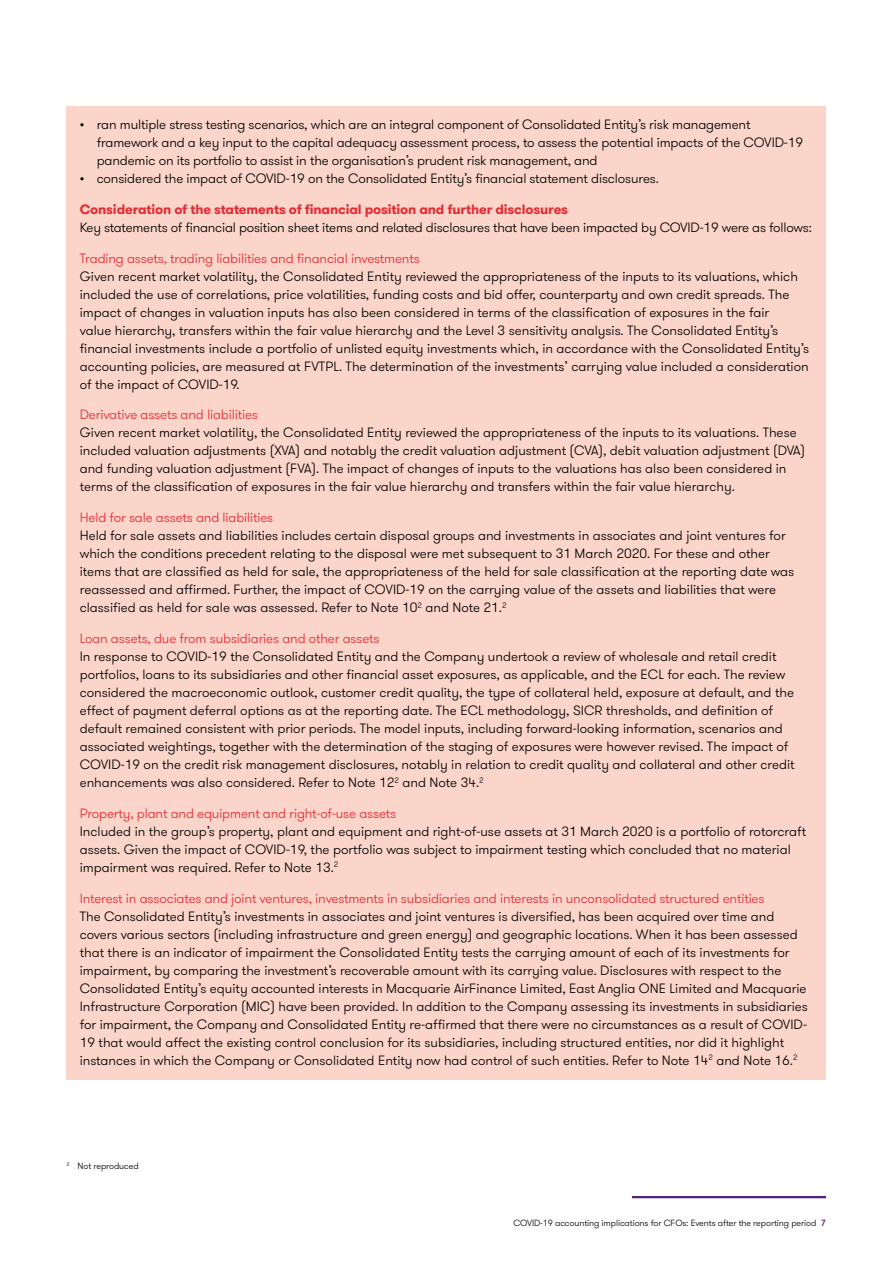
<style>
.page{position:relative;width:893px;height:1263px;background:#fff}
.page>*{position:absolute;margin:0;border:0;box-sizing:border-box;transform-origin:0 0}
.t1{font:300 13.5px/18px "GT Walsheim Pro";color:#000}
.t2{font:300 13.5px "GT Walsheim Pro";letter-spacing:-.01em;color:#e62a32}
.t3{font:700 13.5px "GT Walsheim Pro";letter-spacing:-.01em;color:#e62a32}
.t4{font:300 9px "GT Walsheim Pro";letter-spacing:-.01em;color:#000}
.s1{font-weight:500;color:#512178}
</style>
<div class="page">
<hr style="left:632px;top:1196px;width:194px;height:2px;background:#512178">
<div style="left:67px;top:106px;width:759px;height:974px;background:#fbd5ca"></div>
<p class="t1" style="left:97px;top:116px;width:708px;text-indent:-17px">• ran multiple stress testing scenarios, which are an integral component of Consolidated Entity’s risk management framework and a key input to the capital adequacy assessment process, to assess the potential impacts of the COVID-19 pandemic on its portfolio to assist in the organisation’s prudent risk management, and</p>
<p class="t1" style="left:80px;top:170px;width:581px">• considered the impact of COVID-19 on the Consolidated Entity’s financial statement disclosures.</p>
<p class="t3" style="left:80px;top:200px;width:490px">Consideration of the statements of financial position and further disclosures</p>
<p class="t1" style="left:80px;top:219px;width:734px">Key statements of financial position sheet items and related disclosures that have been impacted by COVID-19 were as follows:</p>
<p class="t2" style="left:80px;top:249px;width:342px">Trading assets, trading liabilities and financial investments</p>
<p class="t1" style="left:80px;top:267px;width:731px">Given recent market volatility, the Consolidated Entity reviewed the appropriateness of the inputs to its valuations, which included the use of correlations, price volatilities, funding costs and bid offer, counterparty and own credit spreads. The impact of changes in valuation inputs has also been considered in terms of the classification of exposures in the fair<br>value hierarchy, transfers within the fair value hierarchy and the Level 3 sensitivity analysis. The Consolidated Entity’s financial investments include a portfolio of unlisted equity investments which, in accordance with the Consolidated Entity’s accounting policies, are measured at FVTPL. The determination of the investments’ carrying value included a consideration of the impact of COVID-19.</p>
<p class="t2" style="left:80px;top:406px;width:180px">Derivative assets and liabilities</p>
<p class="t1" style="left:80px;top:424px;width:727px">Given recent market volatility, the Consolidated Entity reviewed the appropriateness of the inputs to its valuations. These included valuation adjustments (XVA) and notably the credit valuation adjustment (CVA), debit valuation adjustment (DVA) and funding valuation adjustment (FVA). The impact of changes of inputs to the valuations has also been considered in terms of the classification of exposures in the fair value hierarchy and transfers within the fair value hierarchy.</p>
<p class="t2" style="left:80px;top:509px;width:195px">Held for sale assets and liabilities</p>
<p class="t1" style="left:80px;top:527px;width:716px">Held for sale assets and liabilities includes certain disposal groups and investments in associates and joint ventures for which the conditions precedent relating to the disposal were met subsequent to 31 March 2020. For these and other items that are classified as held for sale, the appropriateness of the held for sale classification at the reporting date was reassessed and affirmed. Further, the impact of COVID-19 on the carrying value of the assets and liabilities that were classified as held for sale was assessed. Refer to Note 10<sup>2</sup> and Note 21.<sup>2</sup></p>
<p class="t2" style="left:80px;top:630px;width:301px">Loan assets, due from subsidiaries and other assets</p>
<p class="t1" style="left:80px;top:648px;width:716px">In response to COVID-19 the Consolidated Entity and the Company undertook a review of wholesale and retail credit portfolios, loans to its subsidiaries and other financial asset exposures, as applicable, and the ECL for each. The review considered the macroeconomic outlook, customer credit quality, the type of collateral held, exposure at default, and the effect of payment deferral options as at the reporting date. The ECL methodology, SICR thresholds, and definition of default remained consistent with prior periods. The model inputs, including forward-looking information, scenarios and associated weightings, together with the determination of the staging of exposures were however revised. The impact of COVID-19 on the credit risk management disclosures, notably in relation to credit quality and collateral and other credit enhancements was also considered. Refer to Note 12<sup>2</sup> and Note 34.<sup>2</sup></p>
<p class="t2" style="left:80px;top:805px;width:318px">Property, plant and equipment and right-of-use assets</p>
<p class="t1" style="left:80px;top:822px;width:728px">Included in the group’s property, plant and equipment and right-of-use assets at 31 March 2020 is a portfolio of rotorcraft assets. Given the impact of COVID-19, the portfolio was subject to impairment testing which concluded that no material impairment was required. Refer to Note 13.<sup>2</sup></p>
<p class="t2" style="left:80px;top:889px;width:686px">Interest in associates and joint ventures, investments in subsidiaries and interests in unconsolidated structured entities</p>
<p class="t1" style="left:80px;top:907px;width:730px">The Consolidated Entity’s investments in associates and joint ventures is diversified, has been acquired over time and covers various sectors (including infrastructure and green energy) and geographic locations. When it has been assessed that there is an indicator of impairment the Consolidated Entity tests the carrying amount of each of its investments for impairment, by comparing the investment’s recoverable amount with its carrying value. Disclosures with respect to the Consolidated Entity’s equity accounted interests in Macquarie AirFinance Limited, East Anglia ONE Limited and Macquarie Infrastructure Corporation (MIC) have been provided. In addition to the Company assessing its investments in subsidiaries for impairment, the Company and Consolidated Entity re-affirmed that there were no circumstances as a result of COVID-19 that would affect the existing control conclusion for its subsidiaries, including structured entities, nor did it highlight instances in which the Company or Consolidated Entity now had control of such entities. Refer to Note 14<sup>2</sup> and Note 16.<sup>2</sup></p>
<p class="t4" style="left:67px;top:1161px;width:73px"><sup>2</sup> Not reproduced</p>
<p class="t4" style="left:513px;top:1217px;width:314px">COVID-19 accounting implications for CFOs: Events after the reporting period <span class="s1">7</span></p>
</div>
